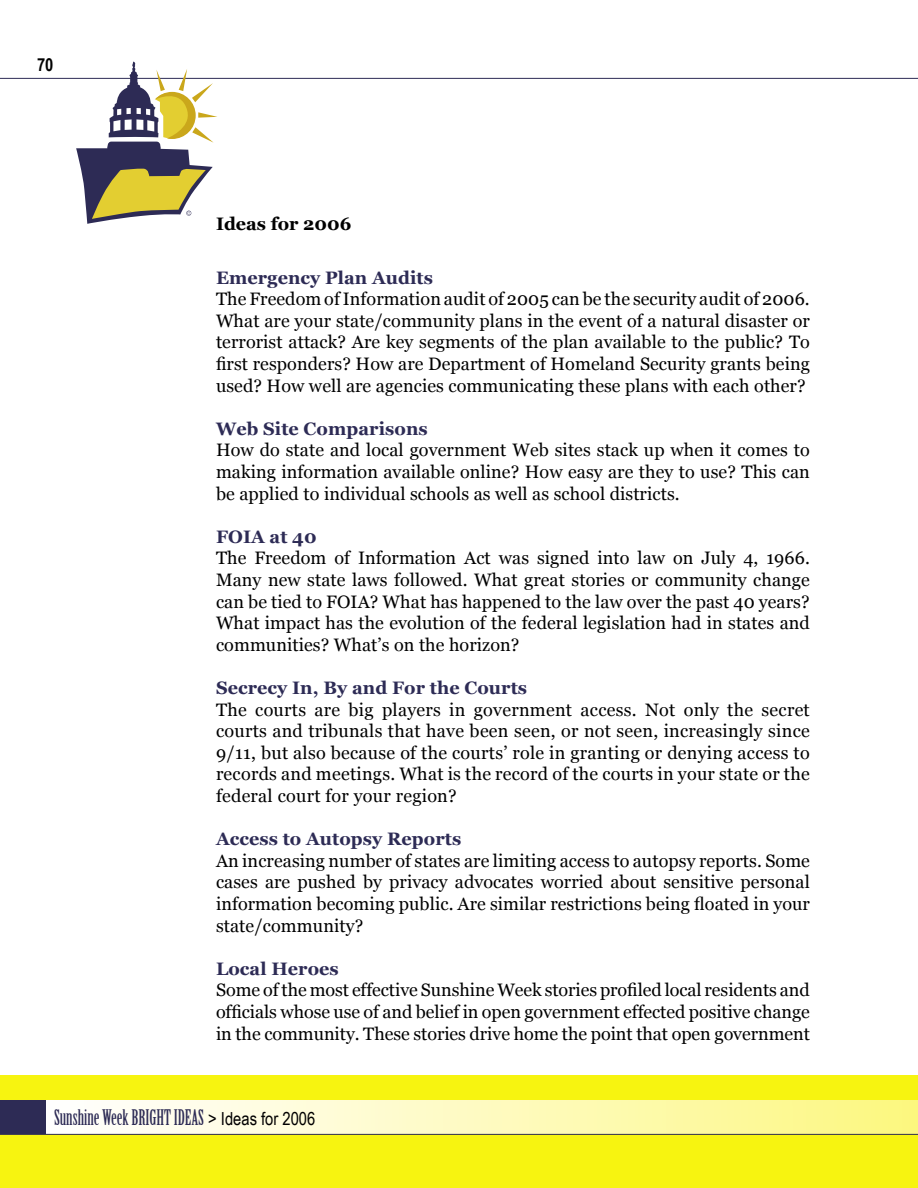
<style>
.page{position:relative;width:918px;height:1188px;background:#fff}
.page>*{position:absolute;margin:0;border:0;box-sizing:border-box;transform-origin:0 0}
.t1{font:21px "Birch Std";color:#2d2b55}
.Georgia__No_Hyphens{font:18px/21.6px "Georgia";letter-spacing:.005em;color:#000;text-align:justify}
.Georgia__No_Hyphens-2{font:700 18px "Georgia";letter-spacing:.005em;color:#2d2b55}
.Georgia__No_Hyphens-3{font:700 18px "Georgia";color:#000}
.t2{font:700 18px "Arial Narrow";color:#000}
.s1{font-family:"Arial Narrow";font-size:18px;color:#000}
</style>
<div class="page">
<div style="left:0;top:1075px;width:918px;height:113px;background:#f7f410"></div>
<div style="left:45px;top:1100px;width:873px;height:34px;background:linear-gradient(to right,#fffeff,#fcf780)"></div>
<hr style="left:0;top:78px;width:918px;height:1px;background:#2d2b55">
<div style="left:0;top:1100px;width:46px;height:34px;background:#2d2b55"></div>
<hr style="left:0;top:1134px;width:918px;height:1px;background:#2d2b55">
<svg style="left:76px;top:62px;width:141px;height:162px"></svg>
<p class="t2" style="left:37px;top:55px;width:18px">70</p>
<p class="Georgia__No_Hyphens-3" style="left:216px;top:213px;width:137px">Ideas for 2006</p>
<p class="Georgia__No_Hyphens-2" style="left:216px;top:267px;width:219px">Emergency Plan Audits</p>
<p class="Georgia__No_Hyphens" style="left:216px;top:288px;width:595px">The Freedom of Information audit of 2005 can be the security audit of 2006.<br>What are your state/community plans in the event of a natural disaster or terrorist attack? Are key segments of the plan available to the public? To first responders? How are Department of Homeland Security grants being used? How well are agencies communicating these plans with each other?</p>
<p class="Georgia__No_Hyphens-2" style="left:216px;top:418px;width:213px">Web Site Comparisons</p>
<p class="Georgia__No_Hyphens" style="left:216px;top:439px;width:595px">How do state and local government Web sites stack up when it comes to making information available online? How easy are they to use? This can be applied to individual schools as well as school districts.</p>
<p class="Georgia__No_Hyphens-2" style="left:216px;top:526px;width:102px">FOIA at 40</p>
<p class="Georgia__No_Hyphens" style="left:216px;top:547px;width:595px">The Freedom of Information Act was signed into law on July 4, 1966.<br>Many new state laws followed. What great stories or community change can be tied to FOIA? What has happened to the law over the past 40 years?<br>What impact has the evolution of the federal legislation had in states and communities? What’s on the horizon?</p>
<p class="Georgia__No_Hyphens-2" style="left:216px;top:678px;width:313px">Secrecy In, By and For the Courts</p>
<p class="Georgia__No_Hyphens" style="left:216px;top:699px;width:595px">The courts are big players in government access. Not only the secret courts and tribunals that have been seen, or not seen, increasingly since 9/11, but also because of the courts’ role in granting or denying access to records and meetings. What is the record of the courts in your state or the federal court for your region?</p>
<p class="Georgia__No_Hyphens-2" style="left:216px;top:829px;width:247px">Access to Autopsy Reports</p>
<p class="Georgia__No_Hyphens" style="left:216px;top:850px;width:595px">An increasing number of states are limiting access to autopsy reports. Some cases are pushed by privacy advocates worried about sensitive personal information becoming public. Are similar restrictions being floated in your state/community?</p>
<p class="Georgia__No_Hyphens-2" style="left:216px;top:958px;width:124px">Local Heroes</p>
<p class="Georgia__No_Hyphens" style="left:216px;top:979px;width:595px">Some of the most effective Sunshine Week stories profiled local residents and officials whose use of and belief in open government effected positive change in the community. These stories drive home the point that open government</p>
<p class="t1" style="left:54px;top:1106px;width:263px">Sunshine Week BRIGHT IDEAS <span class="s1">&gt; Ideas for 2006</span></p>
</div>
